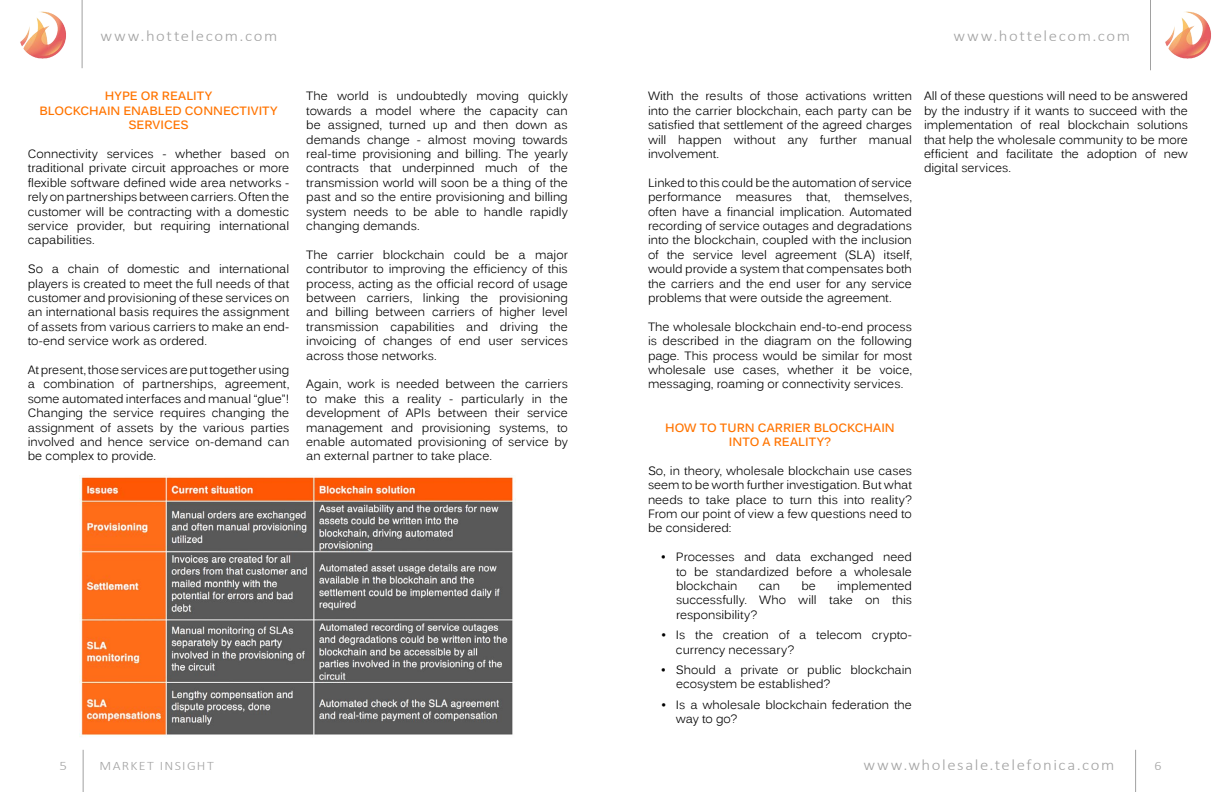
<style>
.page{position:relative;width:1224px;height:792px;background:#fff}
.page>*{position:absolute;margin:0;border:0;box-sizing:border-box;transform-origin:0 0}
.t1{font:300 15.5px "Calibri";letter-spacing:.095em;color:#a3a3a3;scale:1.08 1}
.t2{font:300 12.9px "Calibri";letter-spacing:.095em;color:#a3a3a3;scale:1.08 1}
.t3{font:300 12.9px "Calibri";letter-spacing:.095em;color:#a3a3a3;scale:1.16 1}
.t4{font:12px/14.4px "Kalinga";letter-spacing:-.005em;color:#000;text-align:justify}
.t5{font:700 12px/14.4px "Kalinga";color:#ff7400;text-align:center}
</style>
<div class="page">
<hr style="left:82px;top:0;width:1px;height:68px;background:#a1a1a1">
<img style="left:20px;top:11px;width:46px;height:48px">
<hr style="left:83px;top:750px;width:1px;height:42px;background:#a1a1a1">
<hr style="left:1135px;top:750px;width:1px;height:42px;background:#a1a1a1">
<img style="left:1165px;top:11px;width:46px;height:48px">
<hr style="left:1150px;top:0;width:1px;height:70px;background:#a1a1a1">
<img style="left:80px;top:476px;width:436px;height:261px">
<p class="t1" style="left:101px;top:26px;width:165px">www.hottelecom.com</p>
<p class="t5" style="left:39px;top:90px;width:240px">HYPE OR REALITY<br>BLOCKCHAIN ENABLED CONNECTIVITY<br>SERVICES</p>
<p class="t4" style="left:28px;top:147px;width:263px">Connectivity services - whether based on traditional private circuit approaches or more flexible software defined wide area networks - rely on partnerships between carriers. Often the customer will be contracting with a domestic service provider, but requiring international capabilities.</p>
<p class="t4" style="left:28px;top:262px;width:263px">So a chain of domestic and international players is created to meet the full needs of that customer and provisioning of these services on an international basis requires the assignment of assets from various carriers to make an end&shy;to-end service work as ordered.</p>
<p class="t4" style="left:28px;top:363px;width:263px">At present, those services are put together using a combination of partnerships, agreement, some automated interfaces and manual “glue”!<br>Changing the service requires changing the assignment of assets by the various parties involved and hence service on-demand can be complex to provide.</p>
<p class="t4" style="left:306px;top:89px;width:263px">The world is undoubtedly moving quickly towards a model where the capacity can be assigned, turned up and then down as demands change - almost moving towards real-time provisioning and billing. The yearly contracts that underpinned much of the transmission world will soon be a thing of the past and so the entire provisioning and billing system needs to be able to handle rapidly changing demands.</p>
<p class="t4" style="left:306px;top:248px;width:263px">The carrier blockchain could be a major contributor to improving the efficiency of this process, acting as the official record of usage between carriers, linking the provisioning and billing between carriers of higher level transmission capabilities and driving the invoicing of changes of end user services across those networks.</p>
<p class="t4" style="left:306px;top:377px;width:263px">Again, work is needed between the carriers to make this a reality - particularly in the development of APIs between their service management and provisioning systems, to enable automated provisioning of service by an external partner to take place.</p>
<p class="t1" style="left:954px;top:26px;width:165px">www.hottelecom.com</p>
<p class="t4" style="left:648px;top:89px;width:266px">With the results of those activations written into the carrier blockchain, each party can be satisfied that settlement of the agreed charges will happen without any further manual involvement.</p>
<p class="t4" style="left:648px;top:176px;width:266px">Linked to this could be the automation of service performance measures that, themselves, often have a financial implication. Automated recording of service outages and degradations into the blockchain, coupled with the inclusion of the service level agreement (SLA) itself, would provide a system that compensates both the carriers and the end user for any service problems that were outside the agreement.</p>
<p class="t4" style="left:648px;top:320px;width:266px">The wholesale blockchain end-to-end process is described in the diagram on the following page. This process would be similar for most wholesale use cases, whether it be voice, messaging, roaming or connectivity services.</p>
<p class="t5" style="left:665px;top:421px;width:231px">HOW TO TURN CARRIER BLOCKCHAIN<br>INTO A REALITY?</p>
<p class="t4" style="left:648px;top:464px;width:265px">So, in theory, wholesale blockchain use cases seem to be worth further investigation. But what needs to take place to turn this into reality?<br>From our point of view a few questions need to be considered:</p>
<p class="t4" style="left:676px;top:550px;width:238px;text-indent:-15px">• Processes and data exchanged need to be standardized before a wholesale blockchain</p>
<p class="t4" style="left:676px;top:579px;width:238px;text-indent:161px">implemented successfully. Who will take on this responsibility?</p>
<p class="t4" style="left:676px;top:628px;width:237px;text-indent:-15px">• Is the creation of a telecom crypto&shy;currency necessary?</p>
<p class="t4" style="left:676px;top:663px;width:237px;text-indent:-15px">• Should a private or public blockchain ecosystem be established?</p>
<p class="t4" style="left:676px;top:698px;width:237px;text-indent:-15px">• Is a wholesale blockchain federation the way to go?</p>
<p class="t4" style="left:759px;top:579px;width:23px">can</p>
<p class="t4" style="left:801px;top:579px;width:16px">be</p>
<p class="t4" style="left:924px;top:89px;width:266px">All of these questions will need to be answered by the industry if it wants to succeed with the implementation of real blockchain solutions that help the wholesale community to be more efficient and facilitate the adoption of new digital services.</p>
<p class="t3" style="left:59px;top:758px;width:8px">5</p>
<p class="t2" style="left:100px;top:758px;width:107px">MARKET INSIGHT</p>
<p class="t1" style="left:864px;top:756px;width:234px">www.wholesale.telefonica.com</p>
<p class="t2" style="left:1154px;top:758px;width:8px">6</p>
</div>
